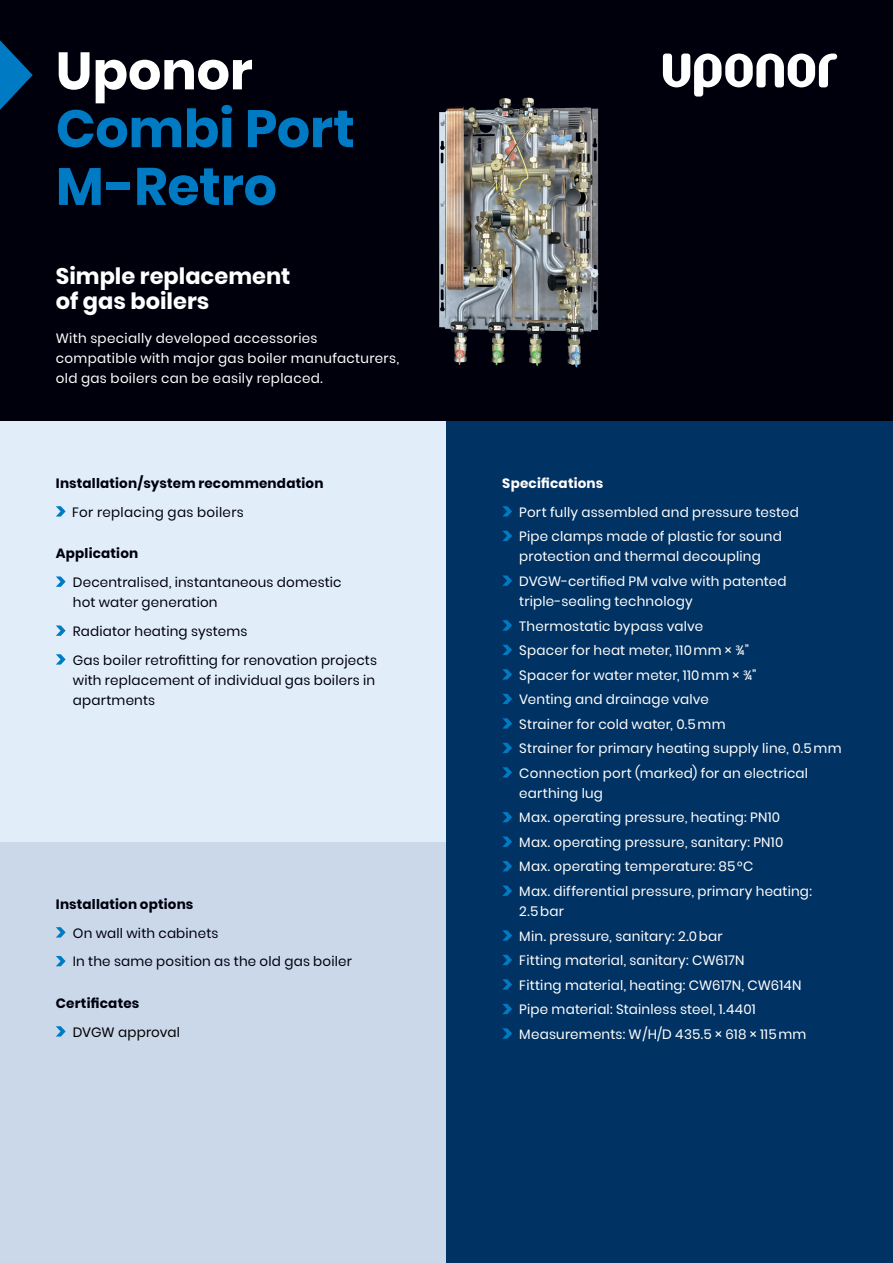
<style>
.page{position:relative;width:893px;height:1263px;background:#fff}
.page>*{position:absolute;margin:0;border:0;box-sizing:border-box;transform-origin:0 0}
.t1{font:700 52.5px/57.8px "Poppins";letter-spacing:-.005em;color:#007ac2}
.t2{font:700 52.5px "Poppins";letter-spacing:-.005em;color:#fff}
.t3{font:700 22.5px/24.8px "Poppins";color:#fff}
.t4{font:13.5px/24.5px "Poppins";letter-spacing:.015em;color:#fff}
.t5{font:13.5px/20.2px "Poppins";letter-spacing:.015em;color:#00000d}
.t6{font:700 13.5px "Poppins";letter-spacing:.015em;color:#00000d}
.t7{font:700 13.5px "Poppins";letter-spacing:.015em;color:#fff}
.t8{font:13.5px "Poppins";color:#000}
</style>
<div class="page">
<div style="left:0;top:0;width:893px;height:421px;background:#00000d"></div>
<img style="left:439px;top:97px;width:160px;height:271px">
<div style="left:0;top:421px;width:448px;height:421px;background:#e1eef9"></div>
<div style="left:0;top:842px;width:448px;height:421px;background:#cad8ea"></div>
<div style="left:446px;top:421px;width:447px;height:842px;background:#003263"></div>
<svg style="left:502px;top:506px;width:10px;height:10px"></svg>
<svg style="left:502px;top:531px;width:10px;height:10px"></svg>
<svg style="left:502px;top:575px;width:10px;height:11px"></svg>
<svg style="left:502px;top:620px;width:10px;height:10px"></svg>
<svg style="left:502px;top:645px;width:10px;height:10px"></svg>
<svg style="left:502px;top:669px;width:10px;height:11px"></svg>
<svg style="left:502px;top:694px;width:10px;height:10px"></svg>
<svg style="left:502px;top:718px;width:10px;height:11px"></svg>
<svg style="left:502px;top:743px;width:10px;height:10px"></svg>
<svg style="left:502px;top:767px;width:10px;height:11px"></svg>
<svg style="left:502px;top:812px;width:10px;height:10px"></svg>
<svg style="left:502px;top:836px;width:10px;height:11px"></svg>
<svg style="left:502px;top:861px;width:10px;height:10px"></svg>
<svg style="left:502px;top:885px;width:10px;height:11px"></svg>
<svg style="left:502px;top:930px;width:10px;height:11px"></svg>
<svg style="left:502px;top:955px;width:10px;height:10px"></svg>
<svg style="left:502px;top:979px;width:10px;height:11px"></svg>
<svg style="left:502px;top:1004px;width:10px;height:10px"></svg>
<svg style="left:502px;top:1028px;width:10px;height:11px"></svg>
<svg style="left:56px;top:506px;width:10px;height:10px"></svg>
<svg style="left:56px;top:576px;width:10px;height:11px"></svg>
<svg style="left:56px;top:625px;width:10px;height:11px"></svg>
<svg style="left:56px;top:654px;width:10px;height:11px"></svg>
<svg style="left:56px;top:927px;width:10px;height:10px"></svg>
<svg style="left:56px;top:956px;width:10px;height:10px"></svg>
<svg style="left:56px;top:1026px;width:10px;height:10px"></svg>
<svg style="left:663px;top:54px;width:174px;height:43px"></svg>
<svg style="left:0;top:40px;width:33px;height:70px"></svg>
<h1 class="t2" style="left:56px;top:41px;width:198px">Uponor</h1>
<h1 class="t1" style="left:56px;top:100px;width:301px">Combi Port<br>M-Retro</h1>
<h2 class="t3" style="left:56px;top:264px;width:236px">Simple replacement of gas boilers</h2>
<p class="t4" style="left:56px;top:328px;width:345px;line-height:20.2px">With specially developed accessories compatible with major gas boiler manufacturers, old gas boilers can be easily replaced.</p>
<p class="t6" style="left:56px;top:475px;width:269px">Installation / system recommendation</p>
<p class="t5" style="left:72px;top:502px;width:173px">For replacing gas boilers</p>
<p class="t6" style="left:56px;top:545px;width:84px">Application</p>
<p class="t5" style="left:73px;top:572px;width:270px">Decentralised, instantaneous domestic hot water generation</p>
<p class="t5" style="left:73px;top:617px;width:306px;line-height:28.8px">Radiator heating systems<br>Gas boiler retrofitting for renovation projects</p>
<p class="t5" style="left:73px;top:670px;width:304px">with replacement of individual gas boilers in apartments</p>
<p class="t6" style="left:56px;top:896px;width:139px">Installation options</p>
<p class="t5" style="left:73px;top:918px;width:281px;line-height:28.8px">On wall with cabinets<br>In the same position as the old gas boiler</p>
<p class="t6" style="left:56px;top:995px;width:85px">Certificates</p>
<p class="t8" style="left:73px;top:1024px;width:109px">DVGW approval</p>
<p class="t7" style="left:502px;top:475px;width:103px">Specifications</p>
<p class="t4" style="left:519px;top:500px;width:281px">Port fully assembled and pressure tested<br>Pipe clamps made of plastic for sound</p>
<p class="t4" style="left:519px;top:544px;width:269px">protection and thermal decoupling<br>DVGW-certified PM valve with patented</p>
<p class="t4" style="left:519px;top:589px;width:324px">triple-sealing technology<br>Thermostatic bypass valve<br>Spacer for heat meter, 110mm × ¾”<br>Spacer for water meter, 110mm × ¾”<br>Venting and drainage valve<br>Strainer for cold water, 0.5mm<br>Strainer for primary heating supply line, 0.5mm Connection port (marked) for an electrical</p>
<p class="t4" style="left:519px;top:781px;width:294px">earthing lug<br>Max. operating pressure, heating: PN10<br>Max. operating pressure, sanitary: PN10<br>Max. operating temperature: 85°C<br>Max. differential pressure, primary heating:</p>
<p class="t4" style="left:519px;top:899px;width:289px">2.5bar<br>Min. pressure, sanitary: 2.0bar<br>Fitting material, sanitary: CW617N<br>Fitting material, heating: CW617N, CW614N Pipe material: Stainless steel, 1.4401<br>Measurements: W/H/D 435.5 × 618 × 115mm</p>
</div>
